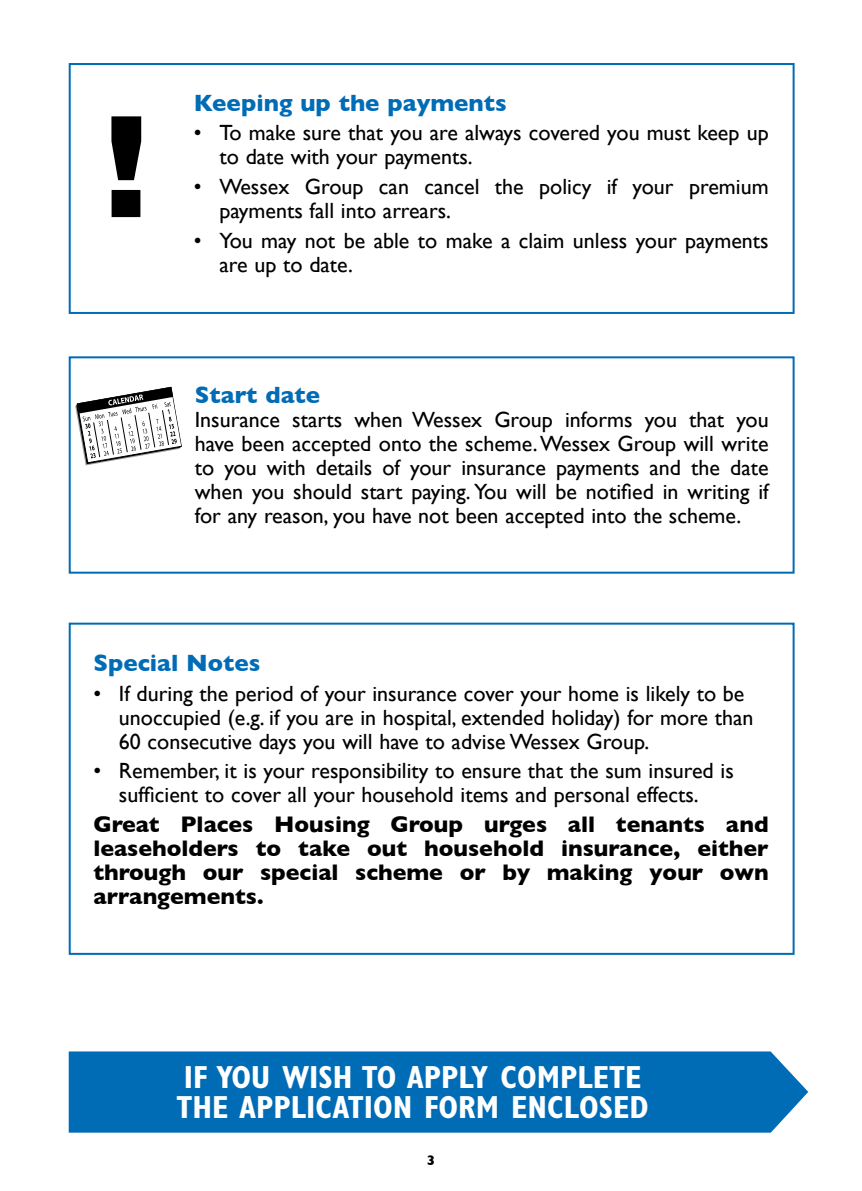
<style>
.page{position:relative;width:862px;height:1191px;background:#fff}
.page>*{position:absolute;margin:0;border:0;box-sizing:border-box;transform-origin:0 0}
.t1{font:900 139.8px "Helvetica";color:#000}
.t2{font:700 condensed 32px/30px "Gill Sans";color:#fff}
.t3{font:700 24px "Gill Sans";color:#006cb6}
.t4{font:700 23px/24px "Gill Sans";color:#000;text-align:justify}
.t5{font:22px/24px "Gill Sans";color:#000}
.t6{font:700 14px "Gill Sans";color:#000}
</style>
<div class="page">
<div style="left:69px;top:356px;width:725px;height:217px;border:2px solid #006cb6"></div>
<div style="left:69px;top:63px;width:725px;height:251px;border:2px solid #006cb6"></div>
<div style="left:69px;top:1051px;width:739px;height:81px;background:#006cb6"></div>
<svg style="left:75px;top:387px;width:107px;height:78px"></svg>
<div style="left:69px;top:622px;width:725px;height:333px;border:2px solid #006cb6"></div>
<h1 class="t1" style="left:103px;top:75px;width:48px">!</h1>
<p class="t3" style="left:194px;top:84px;width:314px">Keeping up the payments</p>
<p class="t5" style="left:219px;top:121px;width:551px;text-indent:-26px">• To make sure that you are always covered you must keep up to date with your payments.</p>
<p class="t5" style="left:219px;top:174px;width:551px;text-indent:-26px">• Wessex Group can cancel the policy if your premium payments fall into arrears.</p>
<p class="t5" style="left:219px;top:228px;width:551px;text-indent:-26px">• You may not be able to make a claim unless your payments are up to date.</p>
<p class="t3" style="left:195px;top:376px;width:127px">Start date</p>
<p class="t5" style="left:195px;top:407px;width:575px;text-align:justify">Insurance starts when Wessex Group informs you that you have been accepted onto the scheme. Wessex Group will write to you with details of your insurance payments and the date when you should start paying. You will be notified in writing if for any reason, you have not been accepted into the scheme.</p>
<p class="t3" style="left:93px;top:643px;width:169px">Special Notes</p>
<p class="t5" style="left:119px;top:681px;width:636px;text-indent:-26px">• If during the period of your insurance cover your home is likely to be unoccupied (e.g. if you are in hospital, extended holiday) for more than<br>60 consecutive days you will have to advise Wessex Group.</p>
<p class="t5" style="left:93px;top:758px;width:642px;text-align:center">• Remember, it is your responsibility to ensure that the sum insured is sufficient to cover all your household items and personal effects.</p>
<p class="t4" style="left:93px;top:811px;width:677px">Great Places Housing Group urges all tenants and leaseholders to take out household insurance, either through our special scheme or by making your own arrangements.</p>
<h2 class="t2" style="left:177px;top:1062px;width:473px">IF YOU WISH TO APPLY COMPLETE<br>THE APPLICATION FORM ENCLOSED</h2>
<p class="t6" style="left:427px;top:1148px;width:10px">3</p>
</div>
